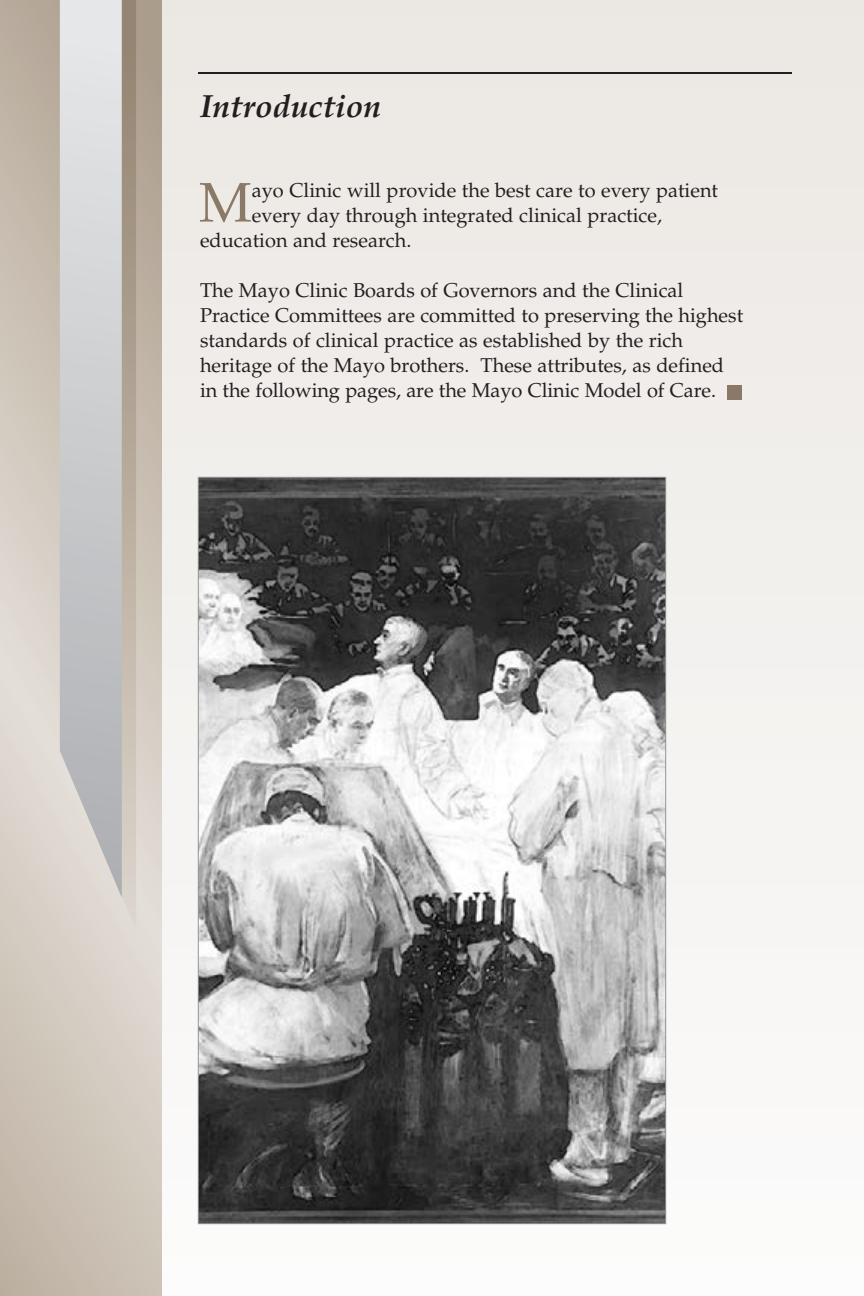
<style>
.page{position:relative;width:864px;height:1296px;background:#fff}
.page>*{position:absolute;margin:0;border:0;box-sizing:border-box;transform-origin:0 0}
.REAL_Model_Text{font:55.8px "Palatino LT Std";color:#8a7966}
.High_level_hdgs{font:italic 700 32px "Palatino LT Std";color:#231f20}
.REAL_Model_Text-2{font:20px/25px "Palatino LT Std";color:#231f20}
</style>
<div class="page">
<svg style="left:0;top:0;width:162px;height:1296px"></svg>
<div style="left:162px;top:0;width:702px;height:1296px;background:linear-gradient(to bottom,#ebe7e2,#f9f9f9)"></div>
<div style="left:727px;top:385px;width:14px;height:14px;background:#8a7966"></div>
<img style="left:200px;top:479px;width:464px;height:743px">
<hr style="left:198px;top:72px;width:594px;height:2px;background:#231f20">
<svg style="left:74px;top:0;width:62px;height:930px"></svg>
<svg style="left:60px;top:0;width:62px;height:898px"></svg>
<p class="High_level_hdgs" style="left:200px;top:88px;width:183px">Introduction</p>
<p class="REAL_Model_Text" style="left:199px;top:170px;width:54px">M</p>
<p class="REAL_Model_Text-2" style="left:252px;top:178px;width:468px">ayo Clinic will provide the best care to every patient</p>
<p class="REAL_Model_Text-2" style="left:252px;top:203px;width:412px">every day through integrated clinical practice,</p>
<p class="REAL_Model_Text-2" style="left:200px;top:228px;width:213px">education and research.</p>
<p class="REAL_Model_Text-2" style="left:200px;top:279px;width:545px">The Mayo Clinic Boards of Governors and the Clinical Practice Committees are committed to preserving the highest standards of clinical practice as established by the rich heritage of the Mayo brothers. These attributes, as defined in the following pages, are the Mayo Clinic Model of Care.</p>
</div>
